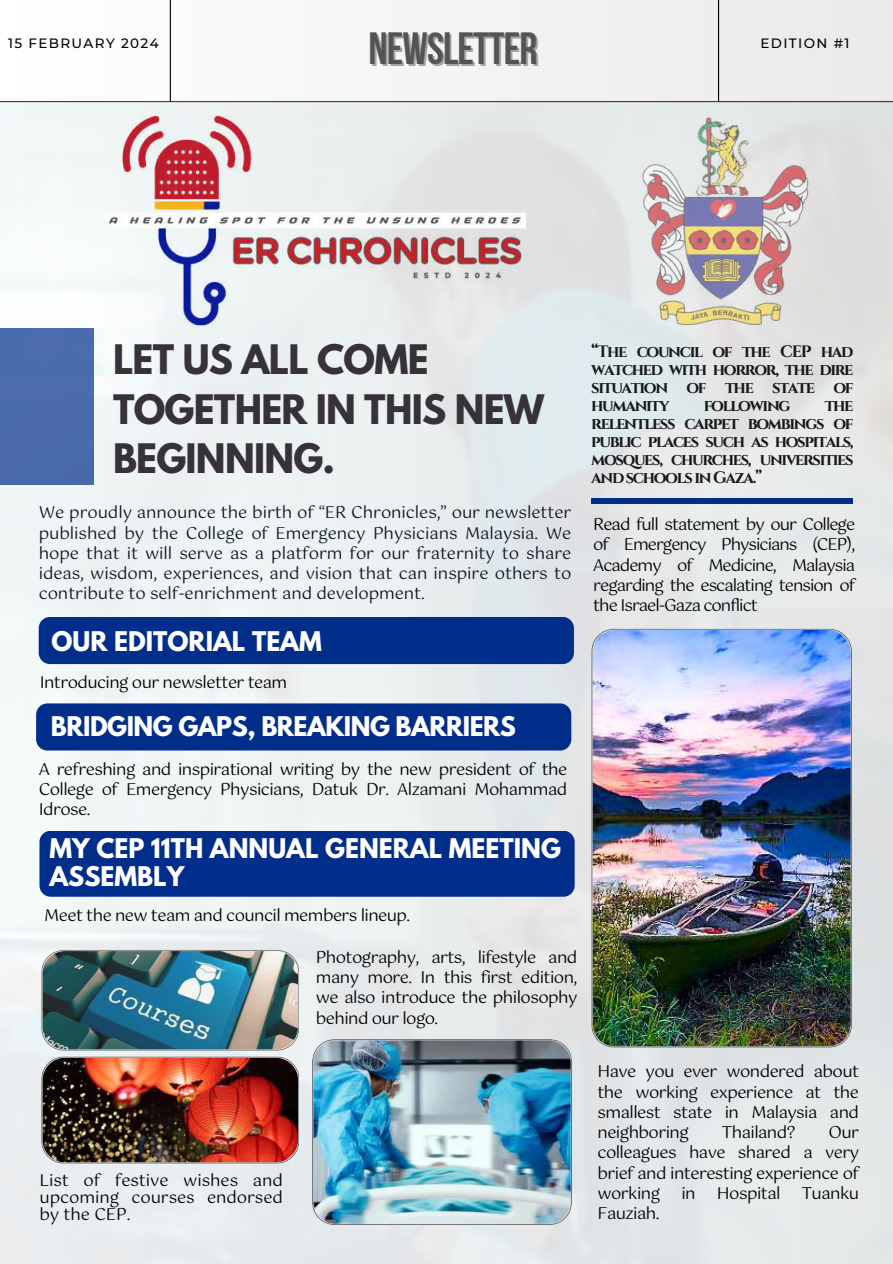
<style>
.page{position:relative;width:893px;height:1264px;background:#fff}
.page>*{position:absolute;margin:0;border:0;box-sizing:border-box;transform-origin:0 0}
.t1{font:45px "Bebas Neue Cyrillic";letter-spacing:-.02em;color:#545454}
.t2{font:700 36px/49.5px "League Spartan";letter-spacing:-.02em;color:#37313a}
.t3{font:700 24px/28.2px "League Spartan";color:#fff}
.t4{font:700 24px "League Spartan";letter-spacing:-.02em;color:#fff}
.t5{font:16.5px/20.2px "Gotu";letter-spacing:-.035em;color:#000;text-align:justify}
.t6{font:16.5px/20.2px "Gotu";letter-spacing:-.005em;color:#0a1523;text-align:justify}
.t7{font:700 16.5px/18px "Cinzel";letter-spacing:-.08em;color:#000;text-align:justify}
.t8{font:500 13.5px "Montserrat";letter-spacing:.1em;color:#000}
</style>
<div class="page">
<div style="left:0;top:0;width:892px;height:1263px;background:#f5f4f4"></div>
<hr style="left:0;top:101px;width:892px;height:1px;background:#37313a">
<img style="left:0;top:104px;width:892px;height:1158px">
<div style="left:0;top:328px;width:94px;height:157px;background:#4a6aab"></div>
<div style="left:591px;top:498px;width:261px;height:5px;background:#022e8b"></div>
<div style="left:733px;top:607px;width:159px;height:353px;background:#dfe1e2"></div>
<img style="left:591px;top:628px;width:261px;height:419px">
<div style="left:36px;top:703px;width:535px;height:47px;background:#022e8b;border-radius:11px"></div>
<img style="left:41px;top:949px;width:258px;height:101px">
<img style="left:312px;top:1039px;width:260px;height:185px">
<img style="left:73px;top:97px;width:452px;height:238px">
<img style="left:629px;top:118px;width:188px;height:210px">
<div style="left:39px;top:830px;width:535px;height:66px;background:#022e8b;border-radius:11px"></div>
<div style="left:39px;top:617px;width:535px;height:47px;background:#022e8b;border-radius:11px"></div>
<hr style="left:170px;top:0;width:1px;height:102px;background:#000">
<hr style="left:718px;top:0;width:1px;height:102px;background:#000">
<img style="left:41px;top:1056px;width:258px;height:107px">
<h1 class="t1" style="left:368px;top:30px;width:170px">NEWSLETTER</h1>
<p class="t8" style="left:8px;top:35px;width:152px">15 FEBRUARY 2024</p>
<p class="t8" style="left:760px;top:35px;width:91px">EDITION #1</p>
<h2 class="t2" style="left:113px;top:339px;width:433px">LET US ALL COME<br>TOGETHER IN THIS NEW<br>BEGINNING.</h2>
<p class="t6" style="left:39px;top:502px;width:534px">We proudly announce the birth of “ER Chronicles,” our newsletter published by the College of Emergency Physicians Malaysia. We hope that it will serve as a platform for our fraternity to share ideas, wisdom, experiences, and vision that can inspire others to contribute to self-enrichment and development.</p>
<p class="t5" style="left:593px;top:514px;width:263px">Read full statement by our College of Emergency Physicians (CEP), Academy of Medicine, Malaysia regarding the escalating tension of the Israel-Gaza conflict</p>
<p class="t7" style="left:591px;top:343px;width:264px">“The council of the CEP had watched with horror, the dire situation of the state of humanity</p>
<p class="t7" style="left:591px;top:397px;width:264px;text-indent:233px">the relentless carpet bombings of public places such as hospitals, mosques, churches, universities and schools in Gaza.”</p>
<p class="t7" style="left:703px;top:397px;width:88px">following</p>
<h3 class="t3" style="left:51px;top:630px;width:272px">OUR EDITORIAL TEAM</h3>
<p class="t5" style="left:40px;top:672px;width:249px">Introducing our newsletter team</p>
<h3 class="t4" style="left:51px;top:714px;width:466px">BRIDGING GAPS, BREAKING BARRIERS</h3>
<p class="t5" style="left:39px;top:759px;width:530px">A refreshing and inspirational writing by the new president of the College of Emergency Physicians, Datuk Dr. Alzamani Mohammad Idrose.</p>
<h3 class="t3" style="left:49px;top:837px;width:513px">MY CEP 11TH ANNUAL GENERAL MEETING<br>ASSEMBLY</h3>
<p class="t5" style="left:44px;top:905px;width:367px">Meet the new team and council members lineup.</p>
<p class="t5" style="left:39px;top:1171px;width:245px;line-height:16.8px">List of festive wishes and upcoming courses endorsed by the CEP.</p>
<p class="t5" style="left:316px;top:947px;width:263px">Photography, arts, lifestyle and many more. In this first edition, we also introduce the philosophy behind our logo.</p>
<p class="t5" style="left:597px;top:1061px;width:263px">Have you ever wondered about the working experience at the smallest state in Malaysia and neighboring</p>
<p class="t5" style="left:721px;top:1122px;width:75px">Thailand?</p>
<p class="t5" style="left:597px;top:1122px;width:263px;text-indent:231px">Our colleagues have shared a very brief and interesting experience of working</p>
<p class="t5" style="left:681px;top:1183px;width:16px">in</p>
<p class="t5" style="left:717px;top:1183px;width:65px">Hospital</p>
<p class="t5" style="left:801px;top:1183px;width:59px">Tuanku</p>
<p class="t5" style="left:597px;top:1203px;width:63px">Fauziah.</p>
</div>
